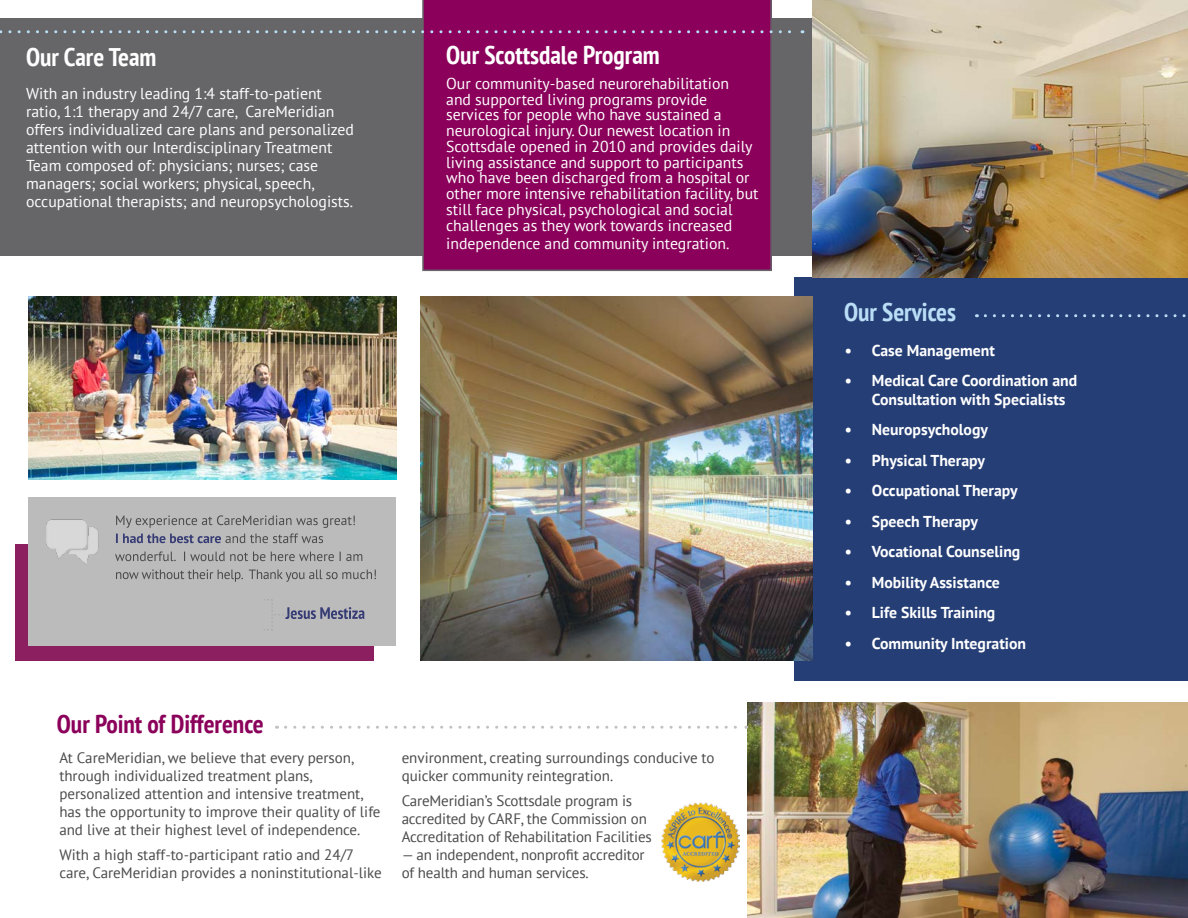
<style>
.page{position:relative;width:1188px;height:918px;background:#fff}
.page>*{position:absolute;margin:0;border:0;box-sizing:border-box;transform-origin:0 0}
.t1{font:700 condensed 25.5px "PT Sans";color:#fff}
.t2{font:700 condensed 25.5px "PT Sans";color:#8b005a}
.t3{font:700 condensed 25.5px "PT Sans";color:#badef6}
.t4{font:15.75px/15.8px "PT Sans";color:#fff}
.t5{font:700 15.75px/18.5px "PT Sans";color:#fff}
.t6{font:15px/18px "PT Sans";color:#4a4a4b}
</style>
<div class="page">
<div style="left:15px;top:545px;width:358px;height:116px;background:#8b1f5f"></div>
<div style="left:0;top:18px;width:870px;height:238px;background:#666567"></div>
<div style="left:795px;top:277px;width:393px;height:404px;background:#253e75"></div>
<img style="left:28px;top:297px;width:368px;height:183px">
<img style="left:747px;top:702px;width:441px;height:216px">
<div style="left:28px;top:497px;width:368px;height:149px;background:#bcbbbc"></div>
<img style="left:46px;top:519px;width:52px;height:45px">
<svg style="left:286px;top:726px;width:461px;height:3px"></svg>
<img style="left:813px;top:0;width:375px;height:277px">
<img style="left:421px;top:297px;width:392px;height:364px">
<div style="left:422px;top:0;width:350px;height:271px;background:#8b005a"></div>
<svg style="left:0;top:30px;width:803px;height:3px"></svg>
<svg style="left:985px;top:314px;width:201px;height:3px"></svg>
<svg style="left:116px;top:569px;width:260px;height:13px"></svg>
<svg style="left:115px;top:551px;width:247px;height:10px"></svg>
<svg style="left:116px;top:515px;width:239px;height:28px"></svg>
<svg style="left:264px;top:599px;width:101px;height:31px"></svg>
<img style="left:661px;top:803px;width:78px;height:78px">
<h1 class="t1" style="left:26px;top:44px;width:132px">Our Care Team</h1>
<h1 class="t1" style="left:446px;top:42px;width:215px">Our Scottsdale Program</h1>
<p class="t4" style="left:446px;top:76px;width:314px">Our community-based neurorehabilitation<br>and supported living programs provide services for people who have sustained a neurological injury. Our newest location in Scottsdale opened in 2010 and provides daily living assistance and support to participants who have been discharged from a hospital or other more intensive rehabilitation facility, but still face physical, psychological and social challenges as they work towards increased</p>
<p class="t4" style="left:446px;top:236px;width:285px">independence and community integration.</p>
<p class="t4" style="left:26px;top:85px;width:329px;line-height:18px">With an industry leading 1:4 staff-to-patient ratio, 1:1 therapy and 24/7 care, CareMeridian offers individualized care plans and personalized attention with our Interdisciplinary Treatment Team composed of: physicians; nurses; case managers; social workers; physical, speech, occupational therapists; and neuropsychologists.</p>
<h1 class="t2" style="left:57px;top:711px;width:208px">Our Point of Difference</h1>
<p class="t6" style="left:59px;top:749px;width:323px">At CareMeridian, we believe that every person, through individualized treatment plans, personalized attention and intensive treatment, has the opportunity to improve their quality of life and live at their highest level of independence.</p>
<p class="t6" style="left:59px;top:846px;width:324px">With a high staff-to-participant ratio and 24/7 care, CareMeridian provides a noninstitutional-like</p>
<p class="t6" style="left:402px;top:749px;width:314px">environment, creating surroundings conducive to quicker community reintegration.</p>
<p class="t6" style="left:402px;top:792px;width:252px">CareMeridian’s Scottsdale program is accredited by CARF, the Commission on<br>Accreditation of Rehabilitation Facilities</p>
<p class="t6" style="left:402px;top:846px;width:245px">— an independent, nonprofit accreditor of health and human services.</p>
<h1 class="t3" style="left:844px;top:299px;width:114px">Our Services</h1>
<p class="t5" style="left:845px;top:341px;width:152px">• Case Management</p>
<p class="t5" style="left:872px;top:372px;width:207px;text-indent:-27px">• Medical Care Coordination and<br>Consultation with Specialists</p>
<p class="t5" style="left:845px;top:421px;width:145px">• Neuropsychology</p>
<p class="t5" style="left:845px;top:451px;width:142px">• Physical Therapy</p>
<p class="t5" style="left:845px;top:482px;width:174px">• Occupational Therapy</p>
<p class="t5" style="left:845px;top:512px;width:135px">• Speech Therapy</p>
<p class="t5" style="left:845px;top:543px;width:177px">• Vocational Counseling</p>
<p class="t5" style="left:845px;top:573px;width:157px">• Mobility Assistance</p>
<p class="t5" style="left:845px;top:604px;width:152px">• Life Skills Training</p>
<p class="t5" style="left:845px;top:635px;width:183px">• Community Integration</p>
</div>
